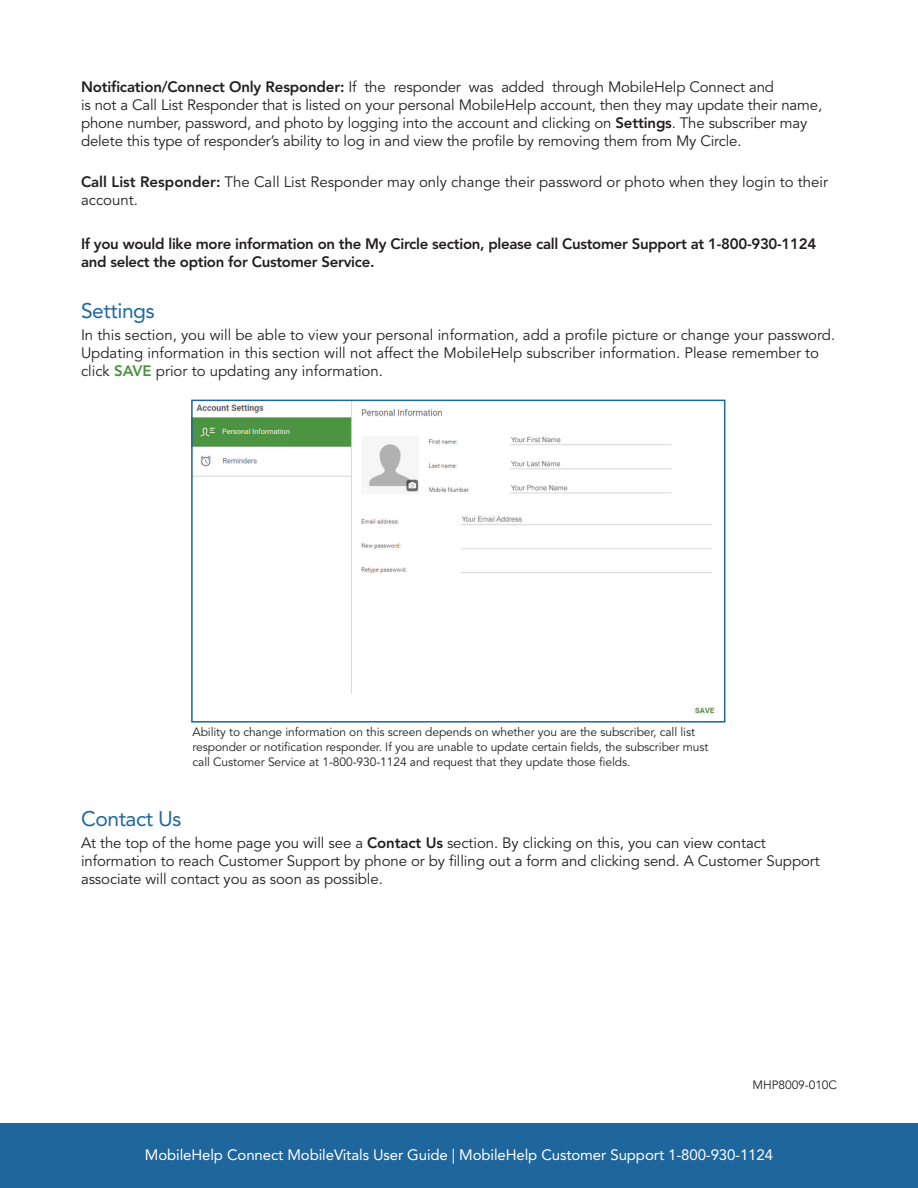
<style>
.page{position:relative;width:918px;height:1188px;background:#fff}
.page>*{position:absolute;margin:0;border:0;box-sizing:border-box;transform-origin:0 0}
.t1{font:21px "Avenir";letter-spacing:-.02em;color:#1f669d}
.t2{font:15px/18px "Avenir";letter-spacing:-.005em;color:#231f20}
.t3{font:800 15px/18px "Avenir";letter-spacing:-.02em;color:#231f20}
.t4{font:15px "Avenir";letter-spacing:-.005em;color:#fff}
.t5{font:12px/15px "Avenir";letter-spacing:-.005em;color:#231f20}
.s1{font-weight:800}
.s2{font-weight:800;color:#4c9241}
</style>
<div class="page">
<div style="left:0;top:1123px;width:918px;height:65px;background:#1f669d"></div>
<img style="left:194px;top:403px;width:521px;height:311px">
<div style="left:191px;top:400px;width:534px;height:323px;border:2px solid #1f669d"></div>
<p class="t2" style="left:81px;top:79px;width:743px"><span class="s1">Notification/Connect Only Responder:</span> If the responder was added through MobileHelp Connect and<br>is not a Call List Responder that is listed on your personal MobileHelp account, then they may update their name, phone number, password, and photo by logging into the account and clicking on <span class="s1">Settings</span>. The subscriber may delete this type of responder’s ability to log in and view the profile by removing them from My Circle.</p>
<p class="t2" style="left:81px;top:173px;width:749px"><span class="s1">Call List Responder:</span> The Call List Responder may only change their password or photo when they login to their account.</p>
<p class="t3" style="left:81px;top:235px;width:737px">If you would like more information on the My Circle section, please call Customer Support at 1-800-930-1124 and select the option for Customer Service.</p>
<h1 class="t1" style="left:81px;top:299px;width:75px">Settings</h1>
<p class="t2" style="left:81px;top:327px;width:756px">In this section, you will be able to view your personal information, add a profile picture or change your password.<br>Updating information in this section will not affect the MobileHelp subscriber information. Please remember to click <span class="s2">SAVE</span> prior to updating any information.</p>
<p class="t5" style="left:193px;top:725px;width:517px">Ability to change information on this screen depends on whether you are the subscriber, call list responder or notification responder. If you are unable to update certain fields, the subscriber must call Customer Service at 1-800-930-1124 and request that they update those fields.</p>
<h1 class="t1" style="left:81px;top:806px;width:102px">Contact Us</h1>
<p class="t2" style="left:81px;top:835px;width:740px">At the top of the home page you will see a <span class="s1">Contact Us</span> section. By clicking on this, you can view contact information to reach Customer Support by phone or by filling out a form and clicking send. A Customer Support associate will contact you as soon as possible.</p>
<p class="t5" style="left:753px;top:1078px;width:86px">MHP8009-010C</p>
<p class="t4" style="left:145px;top:1146px;width:630px">MobileHelp Connect MobileVitals User Guide | MobileHelp Customer Support 1-800-930-1124</p>
</div>
